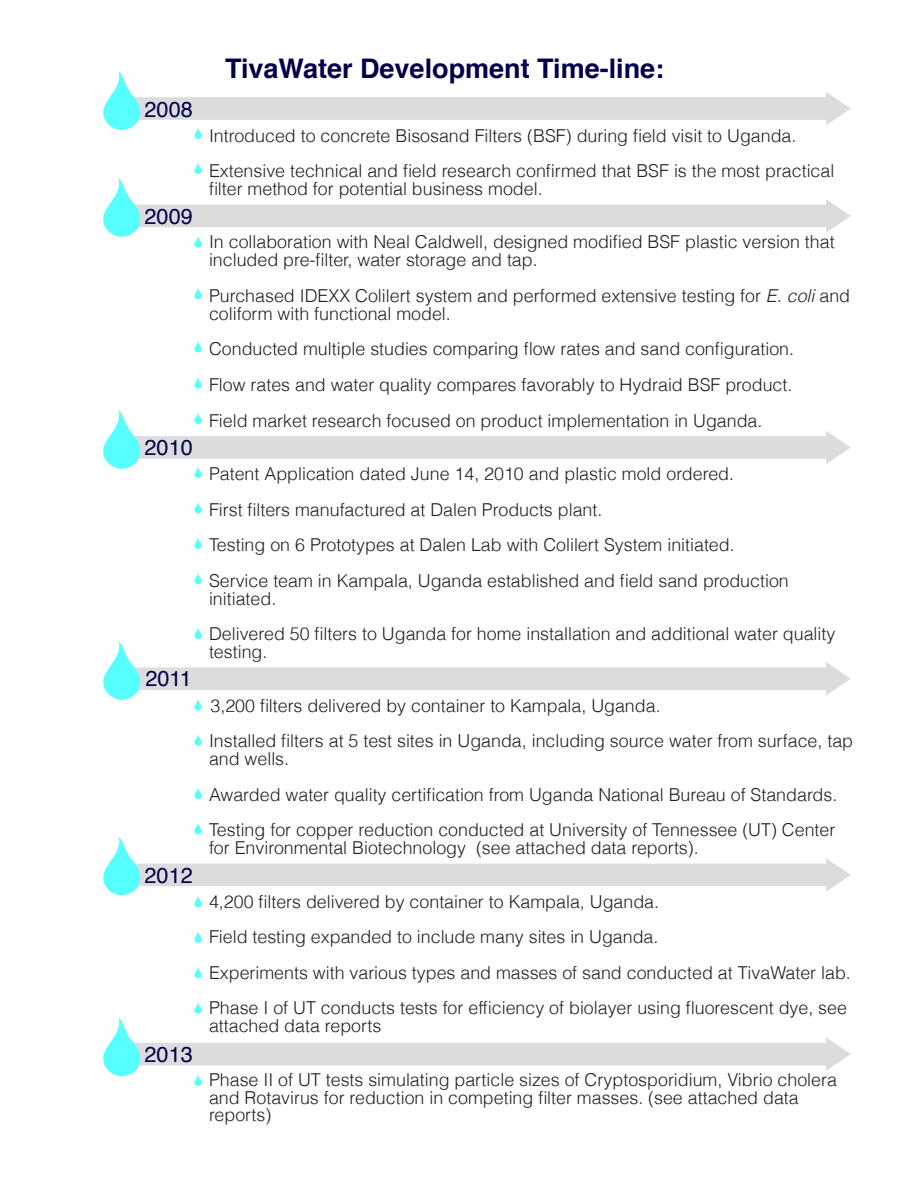
<style>
.page{position:relative;width:918px;height:1188px;background:#fff}
.page>*{position:absolute;margin:0;border:0;box-sizing:border-box;transform-origin:0 0}
.t1{font:700 27px "Helvetica";color:#00004b}
.t2{font:21.6px "Helvetica";color:#00004b}
.t3{font:300 17.85px/17.9px "Helvetica";color:#231f20}
.s1{font-style:italic}
</style>
<div class="page">
<svg style="left:194px;top:288px;width:8px;height:11px"></svg>
<svg style="left:194px;top:341px;width:8px;height:11px"></svg>
<svg style="left:103px;top:71px;width:748px;height:68px"></svg>
<svg style="left:103px;top:163px;width:747px;height:85px"></svg>
<svg style="left:194px;top:502px;width:8px;height:12px"></svg>
<svg style="left:194px;top:377px;width:8px;height:12px"></svg>
<svg style="left:103px;top:410px;width:748px;height:68px"></svg>
<svg style="left:194px;top:537px;width:8px;height:12px"></svg>
<svg style="left:194px;top:573px;width:8px;height:11px"></svg>
<svg style="left:103px;top:627px;width:748px;height:83px"></svg>
<svg style="left:194px;top:734px;width:8px;height:12px"></svg>
<svg style="left:194px;top:788px;width:8px;height:11px"></svg>
<svg style="left:103px;top:823px;width:747px;height:84px"></svg>
<svg style="left:194px;top:931px;width:8px;height:12px"></svg>
<svg style="left:194px;top:967px;width:8px;height:11px"></svg>
<svg style="left:103px;top:1002px;width:747px;height:84px"></svg>
<p class="t2" style="left:145px;top:92px;width:50px">2008</p>
<p class="t2" style="left:145px;top:199px;width:50px">2009</p>
<p class="t2" style="left:145px;top:431px;width:50px">2010</p>
<p class="t2" style="left:145px;top:662px;width:48px">2011</p>
<p class="t2" style="left:145px;top:858px;width:50px">2012</p>
<p class="t2" style="left:145px;top:1038px;width:50px">2013</p>
<p class="t1" style="left:225px;top:46px;width:441px">TivaWater Development Time-line:</p>
<p class="t3" style="left:209px;top:125px;width:589px">Introduced to concrete Bisosand Filters (BSF) during field visit to Uganda.</p>
<p class="t3" style="left:209px;top:161px;width:627px">Extensive technical and field research confirmed that BSF is the most practical filter method for potential business model.</p>
<p class="t3" style="left:209px;top:232px;width:627px">In collaboration with Neal Caldwell, designed modified BSF plastic version that included pre-filter, water storage and tap.</p>
<p class="t3" style="left:209px;top:286px;width:643px">Purchased IDEXX Colilert system and performed extensive testing for <span class="s1">E. coli</span> and coliform with functional model.</p>
<p class="t3" style="left:209px;top:339px;width:587px">Conducted multiple studies comparing flow rates and sand configuration.</p>
<p class="t3" style="left:209px;top:375px;width:585px">Flow rates and water quality compares favorably to Hydraid BSF product.</p>
<p class="t3" style="left:209px;top:411px;width:555px">Field market research focused on product implementation in Uganda.</p>
<p class="t3" style="left:209px;top:464px;width:527px">Patent Application dated June 14, 2010 and plastic mold ordered.</p>
<p class="t3" style="left:209px;top:500px;width:395px">First filters manufactured at Dalen Products plant.</p>
<p class="t3" style="left:209px;top:535px;width:527px">Testing on 6 Prototypes at Dalen Lab with Colilert System initiated.</p>
<p class="t3" style="left:209px;top:571px;width:581px">Service team in Kampala, Uganda established and field sand production initiated.</p>
<p class="t3" style="left:209px;top:624px;width:628px">Delivered 50 filters to Uganda for home installation and additional water quality testing.</p>
<p class="t3" style="left:210px;top:696px;width:452px">3,200 filters delivered by container to Kampala, Uganda.</p>
<p class="t3" style="left:209px;top:731px;width:646px">Installed filters at 5 test sites in Uganda, including source water from surface, tap and wells.</p>
<p class="t3" style="left:209px;top:785px;width:630px">Awarded water quality certification from Uganda National Bureau of Standards.</p>
<p class="t3" style="left:209px;top:820px;width:628px">Testing for copper reduction conducted at University of Tennessee (UT) Center for Environmental Biotechnology (see attached data reports).</p>
<p class="t3" style="left:209px;top:892px;width:452px">4,200 filters delivered by container to Kampala, Uganda.</p>
<p class="t3" style="left:209px;top:927px;width:451px">Field testing expanded to include many sites in Uganda.</p>
<p class="t3" style="left:209px;top:963px;width:643px">Experiments with various types and masses of sand conducted at TivaWater lab.</p>
<p class="t3" style="left:209px;top:998px;width:640px">Phase I of UT conducts tests for efficiency of biolayer using fluorescent dye, see attached data reports</p>
<p class="t3" style="left:209px;top:1070px;width:629px">Phase II of UT tests simulating particle sizes of Cryptosporidium, Vibrio cholera and Rotavirus for reduction in competing filter masses. (see attached data reports)</p>
</div>
